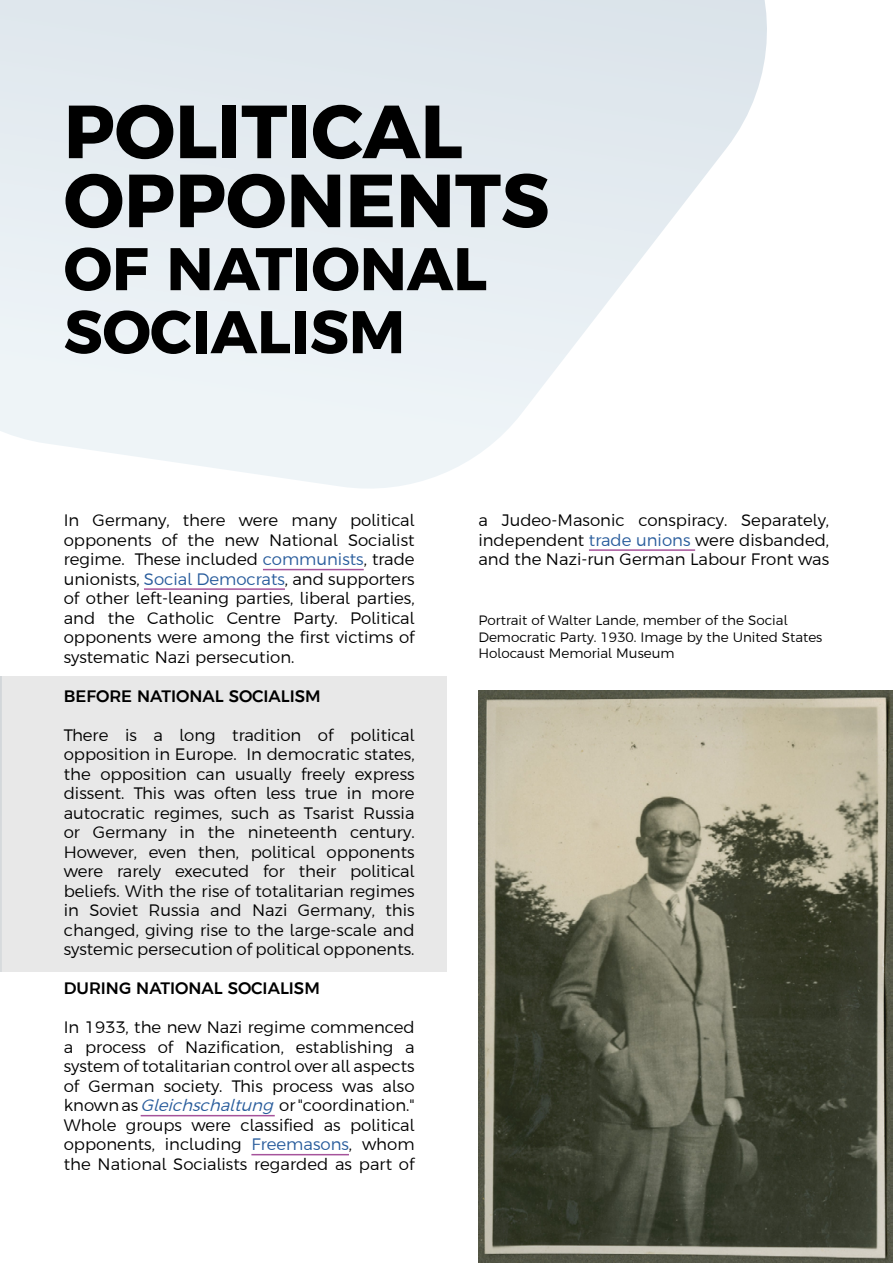
<style>
.page{position:relative;width:893px;height:1263px;background:#fff}
.page>*{position:absolute;margin:0;border:0;box-sizing:border-box;transform-origin:0 0}
.t1{font:700 75px/69px "Argentum Sans";color:#000}
.t2{font:700 60px/63px "Argentum Sans";color:#000}
.t3{font:300 16.5px/19.5px "Argentum Sans";color:#000;text-align:justify}
.t4{font:500 16.5px "Argentum Sans";color:#000}
.t5{font:300 13.5px/16.5px "Argentum Sans";color:#000}
.s1{color:#275b9b}
.s2{font-style:italic;color:#275b9b}
</style>
<div class="page">
<svg style="left:0;top:0;width:767px;height:488px"></svg>
<div style="left:0;top:676px;width:446px;height:296px;background:#e8e8e8"></div>
<hr style="left:263px;top:569px;width:101px;height:1px;background:#a6539b">
<hr style="left:144px;top:588px;width:141px;height:2px;background:#a6539b">
<hr style="left:141px;top:1115px;width:134px;height:1px;background:#a6539b">
<hr style="left:251px;top:1154px;width:98px;height:1px;background:#a6539b">
<hr style="left:589px;top:549px;width:106px;height:2px;background:#a6539b">
<img style="left:478px;top:690px;width:415px;height:573px">
<h1 class="t1" style="left:64px;top:90px;width:487px">POLITICAL<br>OPPONENTS</h1>
<h2 class="t2" style="left:64px;top:232px;width:425px">OF NATIONAL<br>SOCIALISM</h2>
<p class="t3" style="left:64px;top:509px;width:352px">In Germany, there were many political opponents of the new National Socialist regime. These included <span class="s1">communists</span>, trade unionists, <span class="s1">Social Democrats</span>, and supporters of other left-leaning parties, liberal parties, and the Catholic Centre Party. Political opponents were among the first victims of systematic Nazi persecution.</p>
<p class="t4" style="left:64px;top:683px;width:258px">BEFORE NATIONAL SOCIALISM</p>
<p class="t3" style="left:64px;top:724px;width:352px">There is a long tradition of political opposition in Europe. In democratic states, the opposition can usually freely express dissent. This was often less true in more autocratic regimes, such as Tsarist Russia or Germany in the nineteenth century.<br>However, even then, political opponents were rarely executed for their political beliefs. With the rise of totalitarian regimes in Soviet Russia and Nazi Germany, this changed, giving rise to the large-scale and systemic persecution of political opponents.</p>
<p class="t4" style="left:64px;top:975px;width:258px">DURING NATIONAL SOCIALISM</p>
<p class="t3" style="left:64px;top:1016px;width:352px">In 1933, the new Nazi regime commenced a process of Nazification, establishing a system of totalitarian control over all aspects of German society. This process was also known as <span class="s2">Gleichschaltung</span> or "coordination." Whole groups were classified as political opponents, including <span class="s1">Freemasons</span>, whom the National Socialists regarded as part of</p>
<p class="t3" style="left:478px;top:509px;width:352px">a Judeo-Masonic conspiracy. Separately, independent <span class="s1">trade unions</span> were disbanded, and the Nazi-run German Labour Front was</p>
<p class="t5" style="left:478px;top:611px;width:345px">Portrait of Walter Lande, member of the Social<br>Democratic Party. 1930. Image by the United States<br>Holocaust Memorial Museum</p>
</div>
